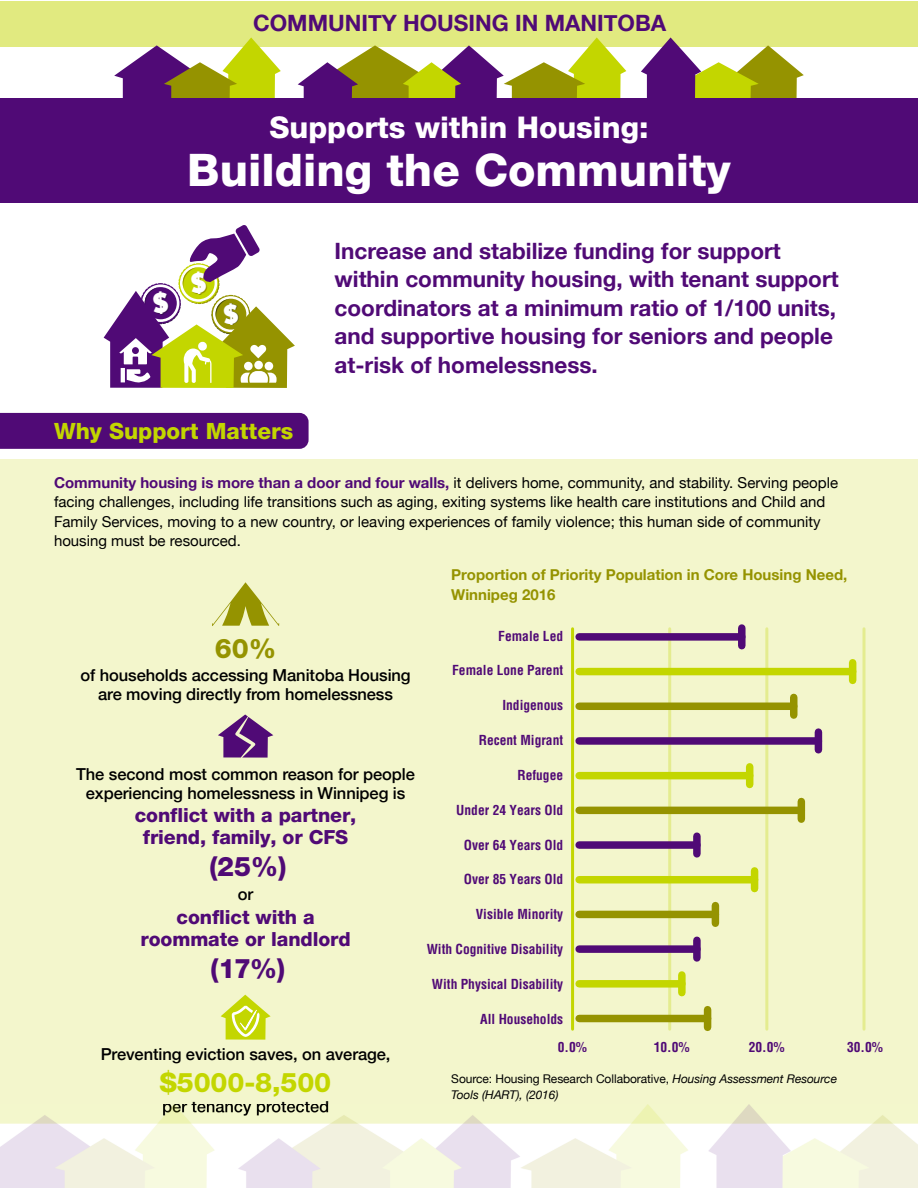
<style>
.page{position:relative;width:918px;height:1188px;background:#fff}
.page>*{position:absolute;margin:0;border:0;box-sizing:border-box;transform-origin:0 0}
.t1{font:800 45px "Helvetica Neue";color:#fff}
.t2{font:800 30px "Helvetica Neue";color:#fff}
.t3{font:800 27px "Helvetica Neue";letter-spacing:-.005em;color:#c3d600}
.t4{font:800 27px "Helvetica Neue";color:#500a76}
.t5{font:800 27px "Helvetica Neue";color:#959300}
.t6{font:700 22.5px/28.5px "Helvetica Neue";color:#500a76}
.t7{font:800 22.5px "Helvetica Neue";color:#c3d600}
.t8{font:800 19.5px/22.5px "Helvetica Neue";letter-spacing:-.005em;color:#500a76;text-align:center}
.t9{font:500 16.5px/19.5px "Helvetica Neue";letter-spacing:-.005em;color:#000;text-align:center}
.t10{font:15px/19.5px "Helvetica Neue";color:#000}
.t11{font:700 15px/19.5px "Helvetica Neue";color:#959300}
.t12{font:700 condensed 13.5px "Helvetica";color:#500a76}
.t13{font:italic 12px/16.5px "Helvetica Neue";letter-spacing:-.005em;color:#000}
.s1{font-weight:700;color:#500a76}
.s2{font-style:normal}
</style>
<div class="page">
<div style="left:0;top:460px;width:918px;height:664px;background:#f3f6cc"></div>
<div style="left:0;top:1px;width:918px;height:45px;background:#e1ea80"></div>
<svg style="left:114px;top:37px;width:167px;height:62px"></svg>
<svg style="left:298px;top:37px;width:328px;height:62px"></svg>
<svg style="left:641px;top:37px;width:163px;height:62px"></svg>
<div style="left:0;top:99px;width:918px;height:104px;background:#500a76"></div>
<div style="left:0;top:413px;width:309px;height:36px;background:#500a76"></div>
<hr style="left:571px;top:629px;width:3px;height:400px;background:#c3d600">
<hr style="left:668px;top:629px;width:3px;height:400px;background:#c3d600;opacity:.3">
<hr style="left:765px;top:629px;width:3px;height:400px;background:#c3d600;opacity:.3">
<hr style="left:862px;top:629px;width:4px;height:400px;background:#c3d600;opacity:.3">
<div style="left:738px;top:628px;width:8px;height:18px;background:#500a76"></div>
<div style="left:579px;top:633px;width:163px;height:8px;background:#500a76"></div>
<div style="left:815px;top:732px;width:7px;height:18px;background:#500a76"></div>
<div style="left:579px;top:737px;width:239px;height:8px;background:#500a76"></div>
<div style="left:693px;top:836px;width:8px;height:18px;background:#500a76"></div>
<div style="left:579px;top:841px;width:118px;height:8px;background:#500a76"></div>
<div style="left:693px;top:940px;width:8px;height:18px;background:#500a76"></div>
<div style="left:579px;top:945px;width:118px;height:8px;background:#500a76"></div>
<div style="left:849px;top:663px;width:7px;height:17px;background:#c3d600"></div>
<div style="left:579px;top:668px;width:274px;height:7px;background:#c3d600"></div>
<div style="left:746px;top:767px;width:7px;height:17px;background:#c3d600"></div>
<div style="left:579px;top:772px;width:171px;height:7px;background:#c3d600"></div>
<div style="left:751px;top:871px;width:7px;height:18px;background:#c3d600"></div>
<div style="left:579px;top:876px;width:176px;height:7px;background:#c3d600"></div>
<div style="left:678px;top:975px;width:8px;height:18px;background:#c3d600"></div>
<div style="left:579px;top:980px;width:103px;height:8px;background:#c3d600"></div>
<div style="left:790px;top:697px;width:8px;height:18px;background:#959300"></div>
<div style="left:579px;top:703px;width:215px;height:7px;background:#959300"></div>
<div style="left:798px;top:802px;width:7px;height:17px;background:#959300"></div>
<div style="left:579px;top:807px;width:222px;height:7px;background:#959300"></div>
<div style="left:712px;top:906px;width:7px;height:17px;background:#959300"></div>
<div style="left:579px;top:911px;width:136px;height:7px;background:#959300"></div>
<div style="left:704px;top:1010px;width:7px;height:17px;background:#959300"></div>
<div style="left:579px;top:1015px;width:129px;height:7px;background:#959300"></div>
<img style="left:0;top:1105px;width:918px;height:83px">
<svg style="left:212px;top:582px;width:67px;height:44px"></svg>
<svg style="left:218px;top:715px;width:55px;height:43px"></svg>
<svg style="left:221px;top:995px;width:50px;height:45px"></svg>
<svg style="left:104px;top:225px;width:191px;height:163px"></svg>
<h3 class="t6" style="left:253px;top:8px;width:415px">COMMUNITY HOUSING IN MANITOBA</h3>
<h2 class="t2" style="left:269px;top:116px;width:381px">Supports within Housing:</h2>
<h1 class="t1" style="left:187px;top:154px;width:545px">Building the Community</h1>
<h3 class="t7" style="left:54px;top:423px;width:241px">Why Support Matters</h3>
<h3 class="t6" style="left:335px;top:236px;width:506px">Increase and stabilize funding for support within community housing, with tenant support coordinators at a minimum ratio of 1/100 units, and supportive housing for seniors and people at-risk of homelessness.</h3>
<p class="t10" style="left:54px;top:472px;width:786px"><span class="s1">Community housing is more than a door and four walls,</span> it delivers home, community, and stability. Serving people facing challenges, including life transitions such as aging, exiting systems like health care institutions and Child and Family Services, moving to a new country, or leaving experiences of family violence; this human side of community housing must be resourced.</p>
<h3 class="t5" style="left:215px;top:639px;width:63px">60%</h3>
<p class="t9" style="left:80px;top:665px;width:332px">of households accessing Manitoba Housing are moving directly from homelessness</p>
<p class="t9" style="left:76px;top:764px;width:340px">The second most common reason for people experiencing homelessness in Winnipeg is</p>
<h3 class="t8" style="left:135px;top:805px;width:223px">conflict with a partner, friend, family, or CFS</h3>
<h3 class="t4" style="left:209px;top:856px;width:78px">(25%)</h3>
<p class="t9" style="left:238px;top:884px;width:17px">or</p>
<h3 class="t8" style="left:141px;top:907px;width:212px">conflict with a roommate or landlord</h3>
<h3 class="t4" style="left:211px;top:958px;width:76px">(17%)</h3>
<p class="t9" style="left:101px;top:1044px;width:291px">Preventing eviction saves, on average,</p>
<h3 class="t3" style="left:160px;top:1072px;width:173px">$5000-8,500</h3>
<p class="t11" style="left:451px;top:565px;width:398px">Proportion of Priority Population in Core Housing Need,<br>Winnipeg 2016</p>
<p class="t12" style="left:498px;top:630px;width:66px">Female Led</p>
<p class="t12" style="left:452px;top:665px;width:113px">Female Lone Parent</p>
<p class="t12" style="left:502px;top:700px;width:62px">Indigenous</p>
<p class="t12" style="left:479px;top:735px;width:86px">Recent Migrant</p>
<p class="t12" style="left:517px;top:770px;width:47px">Refugee</p>
<p class="t12" style="left:456px;top:805px;width:108px">Under 24 Years Old</p>
<p class="t12" style="left:464px;top:840px;width:101px">Over 64 Years Old</p>
<p class="t12" style="left:464px;top:874px;width:101px">Over 85 Years Old</p>
<p class="t12" style="left:476px;top:909px;width:89px">Visible Minority</p>
<p class="t12" style="left:427px;top:944px;width:138px">With Cognitive Disability</p>
<p class="t12" style="left:432px;top:979px;width:133px">With Physical Disability</p>
<p class="t12" style="left:480px;top:1014px;width:84px">All Households</p>
<p class="t12" style="left:558px;top:1042px;width:31px">0.0%</p>
<p class="t12" style="left:654px;top:1042px;width:37px">10.0%</p>
<p class="t12" style="left:749px;top:1042px;width:37px">20.0%</p>
<p class="t12" style="left:847px;top:1042px;width:37px">30.0%</p>
<p class="t13" style="left:451px;top:1070px;width:387px"><span class="s2">Source: Housing Research Collaborative,</span> Housing Assessment Resource<br>Tools (HART), (2016)</p>
</div>
